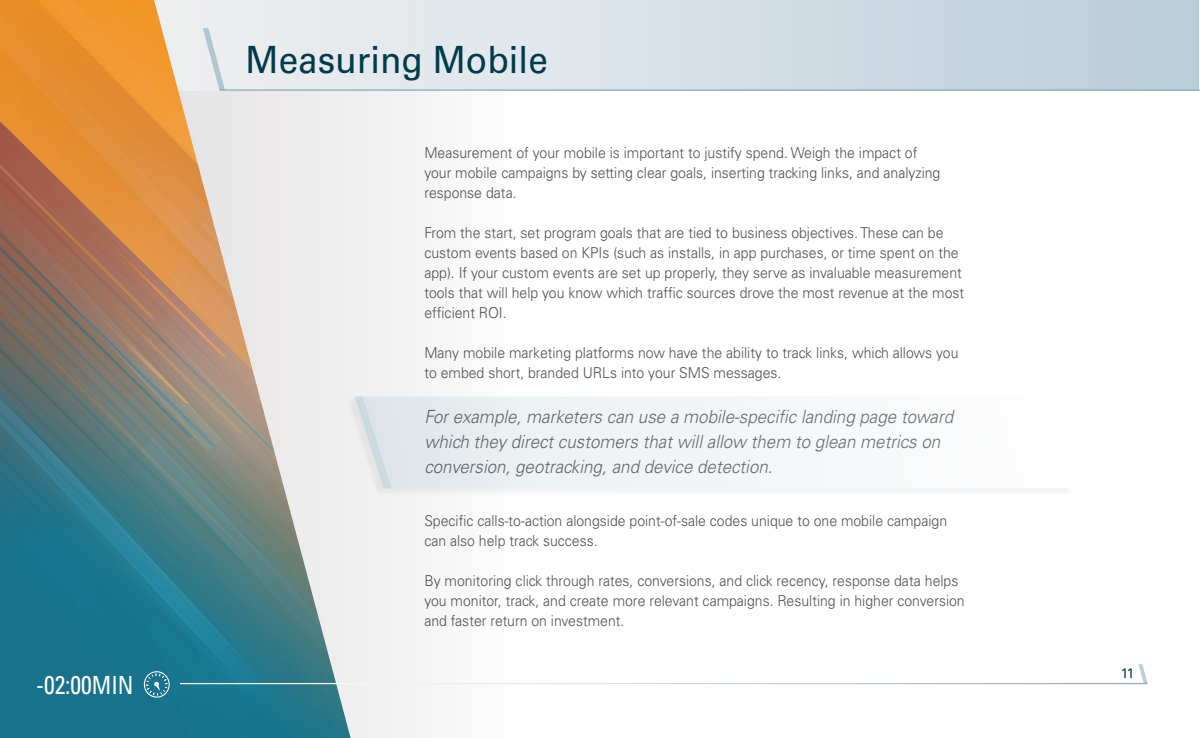
<style>
.page{position:relative;width:1200px;height:738px;background:#fff}
.page>*{position:absolute;margin:0;border:0;box-sizing:border-box;transform-origin:0 0}
.t1{font:37.5px "Univers";color:#003b4d;scale:.94 1}
.t2{font:condensed 25.62px "Univers";color:#fff;scale:.94 1}
.t3{font:italic 300 18.12px/25px "Univers";color:#4e5052;scale:.94 1}
.t4{font:300 15px/20px "Univers";color:#4e5052;scale:.94 1}
.t5{font:13.75px "Univers";color:#003d4d}
.s1{font-size:25px}
</style>
<div class="page">
<svg style="left:1139px;top:664px;width:8px;height:19px"></svg>
<svg style="left:351px;top:0;width:848px;height:89px;background:#d1dde4"></svg>
<hr style="left:219px;top:89px;width:981px;height:2px;background:#8aadbf">
<img style="left:0;top:0;width:351px;height:738px">
<hr style="left:180px;top:682px;width:158px;height:2px;background:#fff">
<svg style="left:143px;top:670px;width:27px;height:28px"></svg>
<div style="left:346px;top:396px;width:726px;height:99px;background:#f4f4f4"></div>
<svg style="left:354px;top:396px;width:718px;height:92px"></svg>
<svg style="left:355px;top:396px;width:36px;height:92px"></svg>
<h2 class="t2" style="left:36px;top:668px;width:105px">-02:00<span class="s1">MIN</span></h2>
<h1 class="t1" style="left:246px;top:38px;width:323px">Measuring Mobile</h1>
<p class="t4" style="left:424px;top:143px;width:551px">Measurement of your mobile is important to justify spend. Weigh the impact of your mobile campaigns by setting clear goals, inserting tracking links, and analyzing response data.</p>
<p class="t4" style="left:424px;top:223px;width:576px">From the start, set program goals that are tied to business objectives. These can be custom events based on KPIs (such as installs, in app purchases, or time spent on the app). If your custom events are set up properly, they serve as invaluable measurement tools that will help you know which traffic sources drove the most revenue at the most efficient ROI.</p>
<p class="t4" style="left:424px;top:343px;width:570px">Many mobile marketing platforms now have the ability to track links, which allows you to embed short, branded URLs into your SMS messages.</p>
<p class="t3" style="left:424px;top:404px;width:564px">For example, marketers can use a mobile-specific landing page toward which they direct customers that will allow them to glean metrics on conversion, geotracking, and device detection.</p>
<p class="t4" style="left:424px;top:510px;width:558px">Specific calls-to-action alongside point-of-sale codes unique to one mobile campaign can also help track success.</p>
<p class="t4" style="left:424px;top:570px;width:576px">By monitoring click through rates, conversions, and click recency, response data helps you monitor, track, and create more relevant campaigns. Resulting in higher conversion and faster return on investment.</p>
<p class="t5" style="left:1121px;top:665px;width:15px">11</p>
</div>
